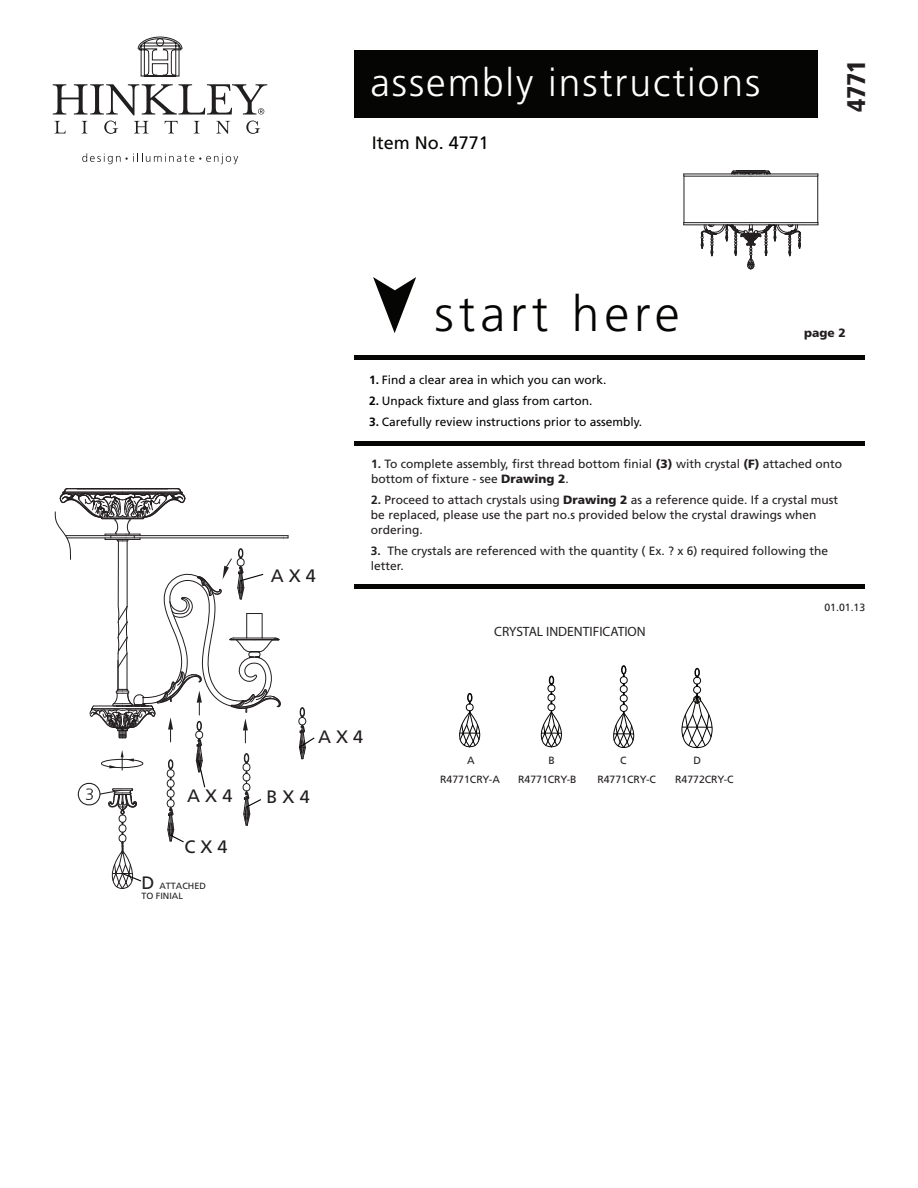
<style>
.page{position:relative;width:918px;height:1188px;background:#fff}
.page>*{position:absolute;margin:0;border:0;box-sizing:border-box;transform-origin:0 0}
.t1{font:300 49.65px "Frutiger LT Std";letter-spacing:.1em;color:#050504}
.t2{font:300 39px "Frutiger LT Std";letter-spacing:.05em;color:#fff}
.t3{font:900 condensed 25.5px "Frutiger LT Std";color:#231f20}
.t4{font:18px "Frutiger LT Std";color:#231f20}
.t5{font:18px "Frutiger LT Std";color:#050504}
.t6{font:13.5px "Myriad Pro";color:#231f20}
.t7{font:12px/15px "Frutiger LT Std";color:#231f20}
.t8{font:12px "Frutiger LT Std";color:#050504}
.t9{font:900 12px "Frutiger LT Std";color:#231f20}
.t10{font:10.5px "Frutiger LT Std";color:#231f20}
.t11{font:9px/10.8px "Frutiger LT Std";color:#231f20}
.s1{font-weight:700}
.s2{font-weight:900}
.s3{font-size:18px}
</style>
<div class="page">
<div style="left:354px;top:51px;width:464px;height:67px;background:#050504"></div>
<svg style="left:82px;top:153px;width:156px;height:11px"></svg>
<svg style="left:54px;top:121px;width:12px;height:12px"></svg>
<svg style="left:82px;top:121px;width:5px;height:12px"></svg>
<svg style="left:104px;top:121px;width:14px;height:13px"></svg>
<svg style="left:134px;top:121px;width:14px;height:12px"></svg>
<svg style="left:165px;top:121px;width:13px;height:12px"></svg>
<svg style="left:194px;top:121px;width:6px;height:12px"></svg>
<svg style="left:216px;top:121px;width:14px;height:13px"></svg>
<svg style="left:246px;top:121px;width:14px;height:13px"></svg>
<svg style="left:138px;top:37px;width:44px;height:39px"></svg>
<svg style="left:53px;top:84px;width:214px;height:31px"></svg>
<svg style="left:373px;top:277px;width:43px;height:56px"></svg>
<div style="left:354px;top:355px;width:511px;height:5px;background:#050504"></div>
<hr style="left:684px;top:176px;width:1px;height:47px;background:#231f20">
<hr style="left:684px;top:225px;width:67px;height:1px;background:#231f20">
<hr style="left:684px;top:222px;width:67px;height:1px;background:#231f20">
<hr style="left:817px;top:176px;width:1px;height:47px;background:#231f20">
<hr style="left:751px;top:225px;width:67px;height:1px;background:#231f20">
<hr style="left:751px;top:222px;width:67px;height:1px;background:#231f20">
<svg style="left:683px;top:170px;width:135px;height:7px"></svg>
<svg style="left:701px;top:222px;width:100px;height:48px"></svg>
<div style="left:354px;top:441px;width:511px;height:5px;background:#050504"></div>
<div style="left:354px;top:584px;width:511px;height:5px;background:#050504"></div>
<svg style="left:459px;top:693px;width:21px;height:55px"></svg>
<svg style="left:541px;top:676px;width:21px;height:72px"></svg>
<svg style="left:613px;top:665px;width:21px;height:83px"></svg>
<svg style="left:682px;top:668px;width:31px;height:80px"></svg>
<svg style="left:298px;top:707px;width:17px;height:52px"></svg>
<svg style="left:55px;top:488px;width:234px;height:401px"></svg>
<h2 class="t2" style="left:371px;top:60px;width:391px">assembly instructions</h2>
<h3 class="t5" style="left:372px;top:133px;width:119px">Item No. 4771</h3>
<h3 class="t3" style="left:841px;top:112px;width:53px;rotate:-90deg">4771</h3>
<h3 class="t4" style="left:271px;top:565px;width:47px">A X 4</h3>
<h1 class="t1" style="left:435px;top:286px;width:247px">start here</h1>
<p class="t8" style="left:369px;top:373px;width:239px"><span class="s1">1.</span> Find a clear area in which you can work.</p>
<p class="t8" style="left:369px;top:394px;width:225px"><span class="s1">2.</span> Unpack fixture and glass from carton.</p>
<p class="t8" style="left:369px;top:415px;width:275px"><span class="s1">3.</span> Carefully review instructions prior to assembly.</p>
<p class="t9" style="left:804px;top:326px;width:43px">page 2</p>
<p class="t7" style="left:371px;top:457px;width:473px"><span class="s1">1.</span> To complete assembly, first thread bottom finial <span class="s2">(3)</span> with crystal <span class="s2">(F)</span> attached onto bottom of fixture - see <span class="s2">Drawing 2</span>.</p>
<p class="t7" style="left:371px;top:493px;width:469px"><span class="s1">2.</span> Proceed to attach crystals using <span class="s2">Drawing 2</span> as a reference quide. If a crystal must be replaced, please use the part no.s provided below the crystal drawings when ordering.</p>
<p class="t7" style="left:371px;top:544px;width:459px"><span class="s1">3.</span> The crystals are referenced with the quantity ( Ex. ? x 6) required following the letter.</p>
<p class="t6" style="left:494px;top:623px;width:153px">CRYSTAL INDENTIFICATION</p>
<p class="t10" style="left:824px;top:601px;width:42px">01.01.13</p>
<h3 class="t4" style="left:318px;top:726px;width:47px">A X 4</h3>
<h3 class="t4" style="left:187px;top:785px;width:47px">A X 4</h3>
<h3 class="t4" style="left:267px;top:786px;width:45px">B X 4</h3>
<h3 class="t4" style="left:184px;top:836px;width:45px">C X 4</h3>
<p class="t11" style="left:141px;top:880px;width:66px"><span class="s3">D</span> ATTACHED<br>TO FINIAL</p>
<p class="t10" style="left:467px;top:755px;width:9px">A</p>
<p class="t10" style="left:548px;top:755px;width:8px">B</p>
<p class="t10" style="left:620px;top:755px;width:8px">C</p>
<p class="t10" style="left:440px;top:773px;width:61px">R4771CRY-A</p>
<p class="t10" style="left:518px;top:773px;width:60px">R4771CRY-B</p>
<p class="t10" style="left:597px;top:773px;width:60px">R4771CRY-C</p>
<p class="t10" style="left:694px;top:755px;width:9px">D</p>
<p class="t10" style="left:675px;top:773px;width:60px">R4772CRY-C</p>
</div>
